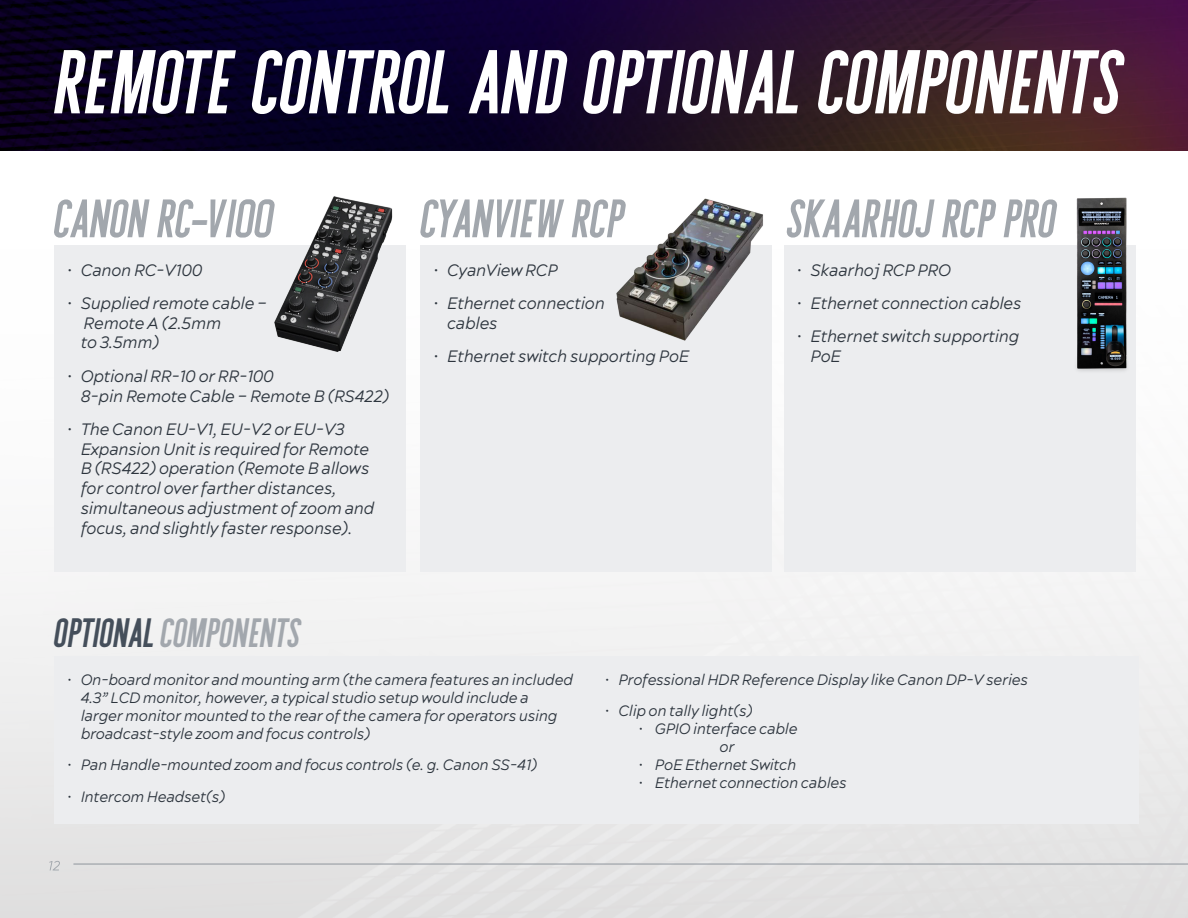
<style>
.page{position:relative;width:1188px;height:918px;background:#fff}
.page>*{position:absolute;margin:0;border:0;box-sizing:border-box;transform-origin:0 0}
.t1{font:84px "Sydney Sans Serif";letter-spacing:-.03em;color:#fff}
.t2{font:50.25px "Sydney Sans Serif";letter-spacing:-.025em;color:#a2a7ad}
.t3{font:38.25px "Sydney Sans Serif";letter-spacing:-.025em;color:#a2a7ad}
.t4{font:italic 16.5px/19.8px "Acherus Grotesque";letter-spacing:-.02em;color:#2d353e}
.COMPONENT_BULLETS{font:italic 15px/18px "Acherus Grotesque";letter-spacing:-.02em;color:#2d353e}
.s1{color:#454f5b}
</style>
<div class="page">
<hr style="left:73px;top:864px;width:1115px;height:1px;background:#8f959d">
<svg style="left:49px;top:861px;width:11px;height:9px"></svg>
<img style="left:0;top:0;width:1188px;height:150px">
<div style="left:784px;top:246px;width:351px;height:326px;background:#ecedef"></div>
<img style="left:1050px;top:197px;width:86px;height:181px">
<div style="left:54px;top:246px;width:352px;height:326px;background:#ecedef"></div>
<div style="left:54px;top:656px;width:1084px;height:168px;background:#ecedef"></div>
<img style="left:255px;top:196px;width:151px;height:156px">
<div style="left:420px;top:246px;width:352px;height:326px;background:#ecedef"></div>
<img style="left:565px;top:148px;width:245px;height:246px">
<p class="t1" style="left:54px;top:34px;width:1072px">REMOTE CONTROL AND OPTIONAL COMPONENTS</p>
<p class="t2" style="left:54px;top:190px;width:222px">CANON RC-V100</p>
<p class="t4" style="left:68px;top:259px;width:137px">• Canon RC-V100</p>
<p class="t4" style="left:81px;top:293px;width:188px;text-indent:-14px">• Supplied remote cable –<br>Remote A (2.5mm<br>to 3.5mm)</p>
<p class="t4" style="left:81px;top:366px;width:310px;text-indent:-14px">• Optional RR-10 or RR-100<br>8-pin Remote Cable – Remote B (RS422)</p>
<p class="t4" style="left:81px;top:419px;width:295px;text-indent:-14px">• The Canon EU-V1, EU-V2 or EU-V3<br>Expansion Unit is required for Remote B (RS422) operation (Remote B allows for control over farther distances, simultaneous adjustment of zoom and focus, and slightly faster response).</p>
<p class="t2" style="left:420px;top:190px;width:207px">CYANVIEW RCP</p>
<p class="t4" style="left:434px;top:259px;width:126px">• CyanView RCP</p>
<p class="t4" style="left:447px;top:293px;width:159px;text-indent:-14px">• Ethernet connection cables</p>
<p class="t4" style="left:434px;top:346px;width:257px">• Ethernet switch supporting PoE</p>
<p class="t3" style="left:54px;top:611px;width:249px"><span class="s1">OPTIONAL</span> COMPONENTS</p>
<p class="t2" style="left:787px;top:190px;width:272px">SKAARHOJ RCP PRO</p>
<p class="t4" style="left:797px;top:259px;width:156px">• Skaarhoj RCP PRO</p>
<p class="t4" style="left:797px;top:293px;width:226px">• Ethernet connection cables</p>
<p class="t4" style="left:811px;top:326px;width:211px;text-indent:-14px">• Ethernet switch supporting<br>PoE</p>
<p class="COMPONENT_BULLETS" style="left:81px;top:670px;width:494px;text-indent:-14px">• On-board monitor and mounting arm (the camera features an included 4.3” LCD monitor, however, a typical studio setup would include a larger monitor mounted to the rear of the camera for operators using broadcast-style zoom and focus controls)</p>
<p class="COMPONENT_BULLETS" style="left:68px;top:755px;width:472px">• Pan Handle-mounted zoom and focus controls (e. g. Canon SS-41)</p>
<p class="COMPONENT_BULLETS" style="left:68px;top:787px;width:160px">• Intercom Headset(s)</p>
<p class="COMPONENT_BULLETS" style="left:605px;top:670px;width:425px">• Professional HDR Reference Display like Canon DP-V series</p>
<p class="COMPONENT_BULLETS" style="left:605px;top:701px;width:149px">• Clip on tally light(s)</p>
<p class="COMPONENT_BULLETS" style="left:639px;top:719px;width:161px">• GPIO interface cable</p>
<p class="COMPONENT_BULLETS" style="left:720px;top:737px;width:17px">or</p>
<p class="COMPONENT_BULLETS" style="left:639px;top:755px;width:159px">• PoE Ethernet Switch</p>
<p class="COMPONENT_BULLETS" style="left:639px;top:773px;width:210px">• Ethernet connection cables</p>
</div>
